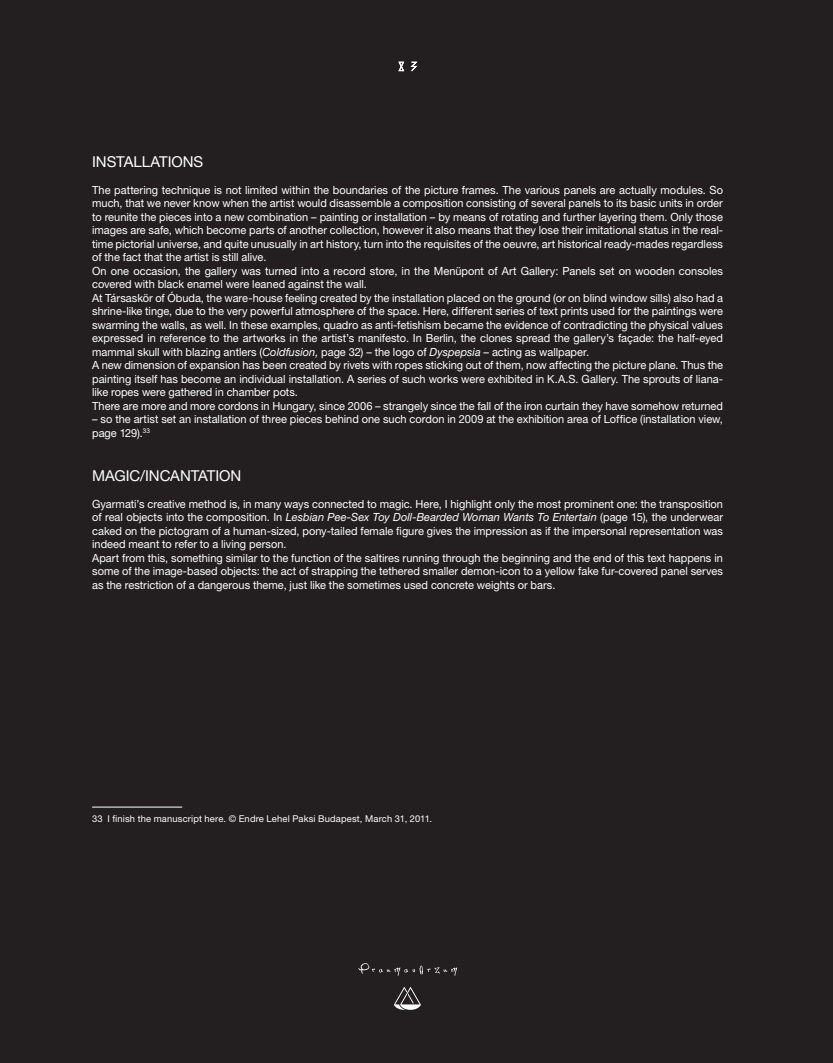
<style>
.page{position:relative;width:833px;height:1063px;background:#231f20}
.page>*{position:absolute;margin:0;border:0;box-sizing:border-box;transform-origin:0 0}
.t1{font:15px "Helvetica Neue LT Pro";color:#fff}
.t2{font:11.25px/13.5px "Helvetica Neue LT Pro";color:#fff}
.t3{font:9.38px "Helvetica Neue LT Pro";letter-spacing:.015em;color:#fff}
.s1{font-style:italic}
</style>
<div class="page">
<svg style="left:358px;top:963px;width:99px;height:13px"></svg>
<svg style="left:394px;top:987px;width:27px;height:23px"></svg>
<svg style="left:398px;top:61px;width:20px;height:11px"></svg>
<hr style="left:92px;top:807px;width:90px;height:1px;background:#fff">
<h1 class="t1" style="left:92px;top:152px;width:14px">Installations</h1>
<p class="t2" style="left:92px;top:183px;width:632px">The pattering technique is not limited within the boundaries of the picture frames. The various panels are actually modules. So much, that we never know when the artist would disassemble a composition consisting of several panels to its basic units in order to reunite the pieces into a new combination – painting or installation – by means of rotating and further layering them. Only those images are safe, which become parts of another collection, however it also means that they lose their imitational status in the real&shy;time pictorial universe, and quite unusually in art history, turn into the requisites of the oeuvre, art historical ready-mades regardless of the fact that the artist is still alive.<br>On one occasion, the gallery was turned into a record store, in the Menüpont of Art Gallery: Panels set on wooden consoles covered with black enamel were leaned against the wall.<br>At Társaskör of Óbuda, the ware-house feeling created by the installation placed on the ground (or on blind window sills) also had a shrine-like tinge, due to the very powerful atmosphere of the space. Here, different series of text prints used for the paintings were swarming the walls, as well. In these examples, quadro as anti-fetishism became the evidence of contradicting the physical values expressed in reference to the artworks in the artist’s manifesto. In Berlin, the clones spread the gallery’s façade: the half-eyed mammal skull with blazing antlers (<span class="s1">Coldfusion,</span> page 32) – the logo of <span class="s1">Dyspepsia</span> – acting as wallpaper.<br>A new dimension of expansion has been created by rivets with ropes sticking out of them, now affecting the picture plane. Thus the painting itself has become an individual installation. A series of such works were exhibited in K.A.S. Gallery. The sprouts of liana&shy;like ropes were gathered in chamber pots.<br>There are more and more cordons in Hungary, since 2006 – strangely since the fall of the iron curtain they have somehow returned</p>
<p class="t2" style="left:92px;top:412px;width:632px">– so the artist set an installation of three pieces behind one such cordon in 2009 at the exhibition area of Loffice (installation view, page 129).<sup>33</sup></p>
<h1 class="t1" style="left:92px;top:467px;width:23px">Magic</h1>
<h1 class="t1" style="left:140px;top:467px;width:15px">/incantation</h1>
<p class="t2" style="left:92px;top:497px;width:632px">Gyarmati’s creative method is, in many ways connected to magic. Here, I highlight only the most prominent one: the transposition of real objects into the composition. In <span class="s1">Lesbian Pee-Sex Toy Doll-Bearded Woman Wants To Entertain</span> (page 15), the underwear caked on the pictogram of a human-sized, pony-tailed female figure gives the impression as if the impersonal representation was indeed meant to refer to a living person.<br>Apart from this, something similar to the function of the saltires running through the beginning and the end of this text happens in some of the image-based objects: the act of strapping the tethered smaller demon-icon to a yellow fake fur-covered panel serves as the restriction of a dangerous theme, just like the sometimes used concrete weights or bars.</p>
<p class="t3" style="left:92px;top:813px;width:341px">33 I finish the manuscript here. © Endre Lehel Paksi Budapest, March 31, 2011.</p>
</div>
